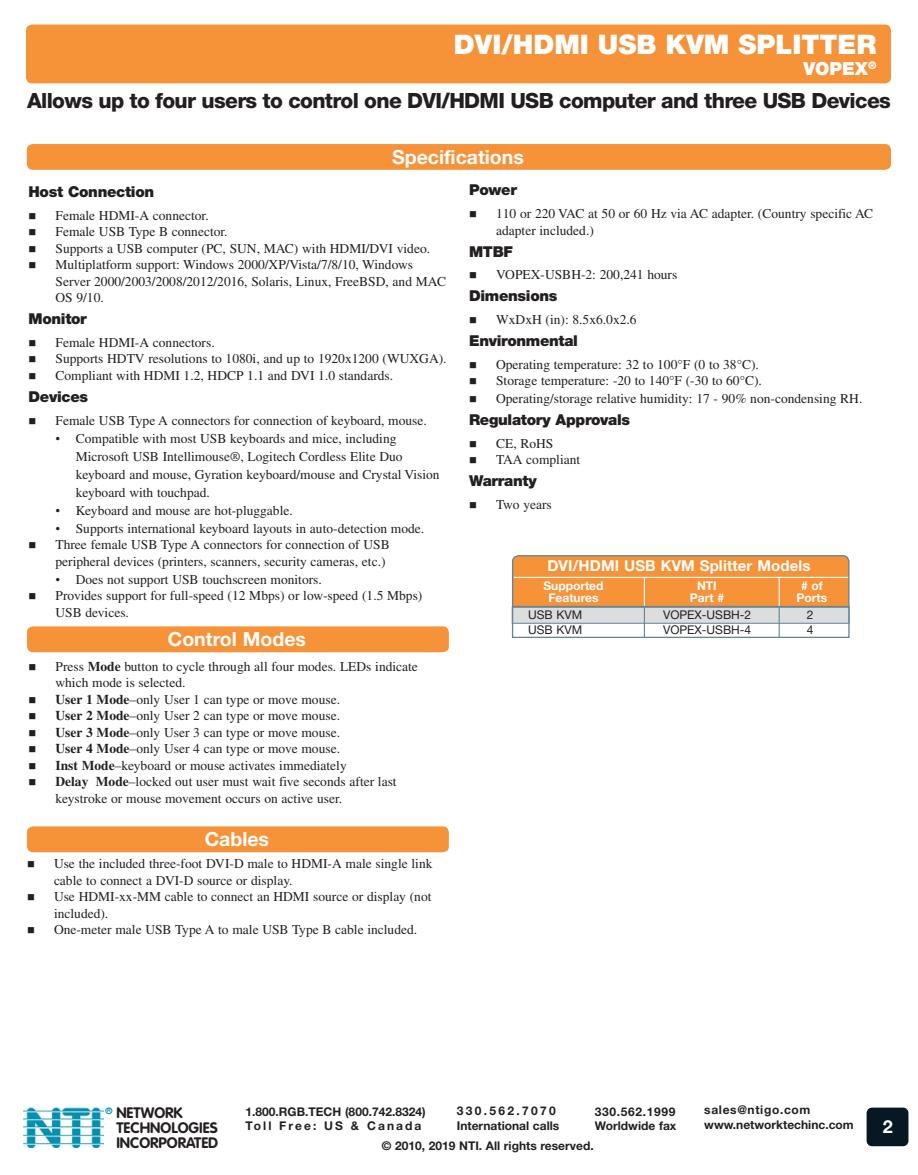
<style>
.page{position:relative;width:918px;height:1175px;background:#fff}
.page>*{position:absolute;margin:0;border:0;box-sizing:border-box;transform-origin:0 0}
.t1{font:900 27px "Helvetica Neue LT Std";color:#fff}
.t2{font:800 21px "Helvetica Neue LT Std";letter-spacing:-.03em;color:#231f20}
.Page_Bar_Header{font:700 19.5px "Helvetica Neue LT Std";color:#fff}
.t3{font:900 18px "Helvetica Neue LT Std";color:#fff}
.t4{font:700 18px "Helvetica Neue LT Std";color:#fff}
.Body_Sub_Header{font:900 15px "Helvetica Neue LT Std";letter-spacing:-.02em;color:#231f20}
.t5{font:700 15px/14.7px "VAG Rounded Std";color:#231f20}
.t6{font:700 15px "Helvetica Neue LT Std";letter-spacing:.01em;color:#fff}
._1st_Level_Bullet{font:13.5px/16.5px "Times LT Std";color:#231f20}
._2nd_Level_Bullet{font:13.5px/18px "Times LT Std";color:#231f20}
.t7{font:700 12px "Helvetica Neue LT Std";color:#231f20}
.t8{font:12px "Helvetica Neue LT Std";color:#231f20}
.t9{font:700 12px "Helvetica Neue LT Std";color:#fff}
.t10{font:700 12px "Helvetica Neue LT Std";letter-spacing:.055em;color:#231f20}
.t11{font:700 12px "Helvetica Neue LT Std";letter-spacing:.175em;color:#231f20}
.t12{font:700 12px "Helvetica Neue LT Std";letter-spacing:.195em;color:#231f20}
.t13{font:700 4.95px "Helvetica Neue LT Std";color:#0093b0}
.s1{font-family:"Times New Roman"}
.s2{font-weight:700}
</style>
<div class="page">
<div style="left:105px;top:1107px;width:7px;height:7px;border:1px solid #0093b0;border-radius:50%"></div>
<img style="left:23px;top:1107px;width:81px;height:40px">
<div style="left:867px;top:1107px;width:41px;height:39px;background:#071822"></div>
<div style="left:27px;top:144px;width:864px;height:26px;background:#f69238;border-radius:6px"></div>
<div style="left:26px;top:25px;width:865px;height:58px;background:#f69238;border-radius:6px"></div>
<div style="left:27px;top:626px;width:422px;height:26px;background:#f69238;border-radius:6px"></div>
<div style="left:27px;top:826px;width:422px;height:26px;background:#f69238;border-radius:6px"></div>
<div style="left:513px;top:556px;width:336px;height:55px;background:#f69238;border-radius:6px"></div>
<div style="left:512px;top:555px;width:338px;height:57px;border:1px solid #638594;border-radius:6px"></div>
<hr style="left:514px;top:577px;width:334px;height:1px;background:#fff">
<hr style="left:779px;top:578px;width:1px;height:32px;background:#fff">
<hr style="left:644px;top:578px;width:1px;height:32px;background:#fff">
<div style="left:512px;top:607px;width:337px;height:16px;background:#dcdddf"></div>
<hr style="left:644px;top:607px;width:1px;height:31px;background:#638594">
<hr style="left:779px;top:607px;width:1px;height:31px;background:#638594">
<div style="left:512px;top:606px;width:338px;height:32px;border:1px solid #638594"></div>
<p class="t1" style="left:454px;top:28px;width:424px">DVI/HDMI USB KVM SPLITTER</p>
<p class="t3" style="left:803px;top:58px;width:75px">VOPEX<sup>®</sup></p>
<p class="t2" style="left:27px;top:88px;width:865px">Allows up to four users to control one DVI/HDMI USB computer and three USB Devices</p>
<p class="Page_Bar_Header" style="left:392px;top:145px;width:133px">Specifications</p>
<p class="Body_Sub_Header" style="left:28px;top:183px;width:127px">Host Connection</p>
<p class="_1st_Level_Bullet" style="left:56px;top:207px;width:155px">Female HDMI-A connector.</p>
<p class="_1st_Level_Bullet" style="left:56px;top:223px;width:174px">Female USB Type B connector.</p>
<p class="_1st_Level_Bullet" style="left:56px;top:240px;width:376px">Supports a USB computer (PC, SUN, MAC) with HDMI/DVI video.</p>
<p class="_1st_Level_Bullet" style="left:56px;top:256px;width:392px">Multiplatform support: Windows 2000/XP/Vista/7/8/10, Windows<br>Server 2000/2003/2008/2012/2016, Solaris, Linux, FreeBSD, and MAC<br>OS 9/10.</p>
<p class="Body_Sub_Header" style="left:28px;top:310px;width:60px">Monitor</p>
<p class="_1st_Level_Bullet" style="left:56px;top:334px;width:161px">Female HDMI-A connectors.</p>
<p class="_1st_Level_Bullet" style="left:56px;top:350px;width:393px">Supports HDTV resolutions to 1080i, and up to 1920x1200 (WUXGA).</p>
<p class="_1st_Level_Bullet" style="left:56px;top:367px;width:339px">Compliant with HDMI 1.2, HDCP 1.1 and DVI 1.0 standards.</p>
<p class="Body_Sub_Header" style="left:28px;top:387px;width:61px">Devices</p>
<p class="_1st_Level_Bullet" style="left:56px;top:412px;width:373px">Female USB Type A connectors for connection of keyboard, mouse.</p>
<p class="_2nd_Level_Bullet" style="left:76px;top:429px;width:365px;text-indent:-20px"><span class="s1">•</span> Compatible with most USB keyboards and mice, including Microsoft USB Intellimouse®, Logitech Cordless Elite Duo keyboard and mouse, Gyration keyboard/mouse and Crystal Vision keyboard with touchpad.</p>
<p class="_2nd_Level_Bullet" style="left:56px;top:501px;width:239px"><span class="s1">•</span> Keyboard and mouse are hot-pluggable.</p>
<p class="_2nd_Level_Bullet" style="left:56px;top:519px;width:370px"><span class="s1">•</span> Supports international keyboard layouts in auto-detection mode.</p>
<p class="_1st_Level_Bullet" style="left:56px;top:536px;width:336px">Three female USB Type A connectors for connection of USB peripheral devices (printers, scanners, security cameras, etc.)</p>
<p class="_2nd_Level_Bullet" style="left:56px;top:570px;width:268px"><span class="s1">•</span> Does not support USB touchscreen monitors.</p>
<p class="_1st_Level_Bullet" style="left:56px;top:587px;width:368px">Provides support for full-speed (12 Mbps) or low-speed (1.5 Mbps)<br>USB devices.</p>
<p class="Page_Bar_Header" style="left:168px;top:627px;width:140px">Control Modes</p>
<p class="_1st_Level_Bullet" style="left:56px;top:658px;width:364px">Press <span class="s2">Mode</span> button to cycle through all four modes. LEDs indicate which mode is selected.</p>
<p class="_1st_Level_Bullet" style="left:56px;top:691px;width:286px"><span class="s2">User 1 Mode</span>–only User 1 can type or move mouse.</p>
<p class="_1st_Level_Bullet" style="left:56px;top:707px;width:286px"><span class="s2">User 2 Mode</span>–only User 2 can type or move mouse.</p>
<p class="_1st_Level_Bullet" style="left:56px;top:724px;width:286px"><span class="s2">User 3 Mode</span>–only User 3 can type or move mouse.</p>
<p class="_1st_Level_Bullet" style="left:56px;top:740px;width:286px"><span class="s2">User 4 Mode</span>–only User 4 can type or move mouse.</p>
<p class="_1st_Level_Bullet" style="left:56px;top:757px;width:293px"><span class="s2">Inst Mode</span>–keyboard or mouse activates immediately</p>
<p class="_1st_Level_Bullet" style="left:56px;top:773px;width:343px"><span class="s2">Delay Mode</span>–locked out user must wait five seconds after last keystroke or mouse movement occurs on active user.</p>
<p class="Page_Bar_Header" style="left:205px;top:827px;width:66px">Cables</p>
<p class="_1st_Level_Bullet" style="left:54px;top:855px;width:380px">Use the included three-foot DVI-D male to HDMI-A male single link cable to connect a DVI-D source or display.</p>
<p class="_1st_Level_Bullet" style="left:54px;top:888px;width:379px">Use HDMI-xx-MM cable to connect an HDMI source or display (not included).</p>
<p class="_1st_Level_Bullet" style="left:54px;top:921px;width:365px">One-meter male USB Type A to male USB Type B cable included.</p>
<p class="Body_Sub_Header" style="left:469px;top:181px;width:49px">Power</p>
<p class="_1st_Level_Bullet" style="left:496px;top:205px;width:379px">110 or 220 VAC at 50 or 60 Hz via AC adapter. (Country specific AC adapter included.)</p>
<p class="Body_Sub_Header" style="left:469px;top:242px;width:45px">MTBF</p>
<p class="_1st_Level_Bullet" style="left:496px;top:266px;width:183px">VOPEX-USBH-2: 200,241 hours</p>
<p class="Body_Sub_Header" style="left:469px;top:287px;width:90px">Dimensions</p>
<p class="_1st_Level_Bullet" style="left:496px;top:311px;width:142px">WxDxH (in): 8.5x6.0x2.6</p>
<p class="Body_Sub_Header" style="left:469px;top:331px;width:110px">Environmental</p>
<p class="_1st_Level_Bullet" style="left:496px;top:356px;width:264px">Operating temperature: 32 to 100°F (0 to 38°C).</p>
<p class="_1st_Level_Bullet" style="left:496px;top:372px;width:267px">Storage temperature: -20 to 140°F (-30 to 60°C).</p>
<p class="_1st_Level_Bullet" style="left:496px;top:390px;width:368px">Operating/storage relative humidity: 17 - 90% non-condensing RH.</p>
<p class="Body_Sub_Header" style="left:469px;top:410px;width:163px">Regulatory Approvals</p>
<p class="_1st_Level_Bullet" style="left:496px;top:435px;width:59px">CE, RoHS</p>
<p class="_1st_Level_Bullet" style="left:496px;top:451px;width:86px">TAA compliant</p>
<p class="Body_Sub_Header" style="left:469px;top:472px;width:69px">Warranty</p>
<p class="_1st_Level_Bullet" style="left:496px;top:496px;width:57px">Two years</p>
<p class="t6" style="left:547px;top:556px;width:265px">DVI/HDMI USB KVM Splitter Models</p>
<p class="t9" style="left:543px;top:578px;width:62px">Supported</p>
<p class="t9" style="left:697px;top:578px;width:21px">NTI</p>
<p class="t9" style="left:801px;top:578px;width:23px"># of</p>
<p class="t9" style="left:548px;top:590px;width:52px">Features</p>
<p class="t9" style="left:690px;top:590px;width:36px">Part #</p>
<p class="t9" style="left:797px;top:590px;width:32px">Ports</p>
<p class="t8" style="left:528px;top:608px;width:56px">USB KVM</p>
<p class="t8" style="left:663px;top:608px;width:90px">VOPEX-USBH-2</p>
<p class="t8" style="left:807px;top:608px;width:8px">2</p>
<p class="t8" style="left:528px;top:623px;width:56px">USB KVM</p>
<p class="t8" style="left:663px;top:623px;width:90px">VOPEX-USBH-4</p>
<p class="t8" style="left:807px;top:623px;width:8px">4</p>
<p class="t13" style="left:107px;top:1107px;width:5px">R</p>
<p class="t5" style="left:116px;top:1106px;width:103px">NETWORK<br>TECHNOLOGIES<br>INCORPORATED</p>
<p class="t10" style="left:704px;top:1102px;width:108px">sales@ntigo.com</p>
<p class="t12" style="left:457px;top:1103px;width:101px">330.562.7070</p>
<p class="t7" style="left:457px;top:1118px;width:104px">International calls</p>
<p class="t10" style="left:595px;top:1103px;width:82px">330.562.1999</p>
<p class="t7" style="left:595px;top:1118px;width:83px">Worldwide fax</p>
<p class="t7" style="left:246px;top:1104px;width:181px">1.800.RGB.TECH (800.742.8324)</p>
<p class="t11" style="left:246px;top:1118px;width:177px">Toll Free: US &amp; Canada</p>
<p class="t7" style="left:704px;top:1117px;width:151px">www.networktechinc.com</p>
<p class="t4" style="left:883px;top:1115px;width:12px">2</p>
<p class="t7" style="left:382px;top:1138px;width:213px">© 2010, 2019 NTI. All rights reserved.</p>
</div>
